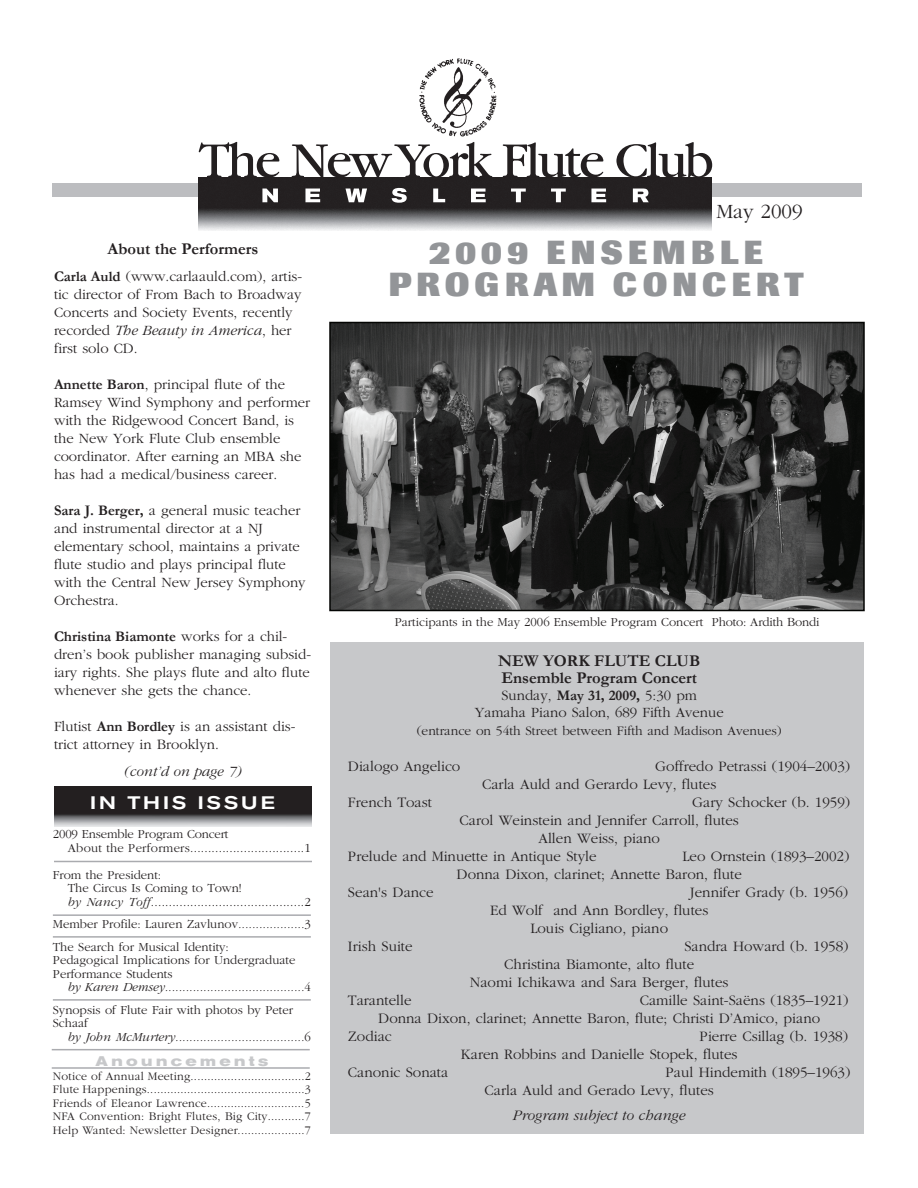
<style>
.page{position:relative;width:918px;height:1188px;background:#fff}
.page>*{position:absolute;margin:0;border:0;box-sizing:border-box;transform-origin:0 0}
.t1{font:800 33px/31.5px "Imago";letter-spacing:.15em;color:#939598;text-align:center}
.t2{font:300 21px "Garamond";color:#231f20}
.t3{font:500 expanded 18px "Akzidenz Grotesk BE";letter-spacing:.15em;color:#fff}
.t4{font:700 16.5px/17.2px "Garamond";color:#231f20}
.t5{font:300 15px/18px "Garamond";color:#231f20}
.t6{font:italic 300 15px "Garamond";color:#231f20}
.t7{font:300 14.7px/18px "Garamond";color:#231f20}
.t8{font:italic 300 14.7px "Garamond";color:#231f20}
.t9{font:700 expanded 13.8px "Akzidenz Grotesk BE";letter-spacing:.25em;color:#c7c8ca}
.t10{font:300 13.5px "Garamond";color:#231f20}
.t11{font:300 12.75px/13.5px "Garamond";color:#231f20}
.t12{font:italic 300 12.75px/22.5px "Garamond";color:#231f20}
.t13{font:300 12px/13.5px "Garamond";letter-spacing:.02em;color:#231f20;text-align:justify}
.s1{font-weight:700}
.s2{font-style:italic}
.s3{font-style:normal}
</style>
<div class="page">
<div style="left:52px;top:183px;width:810px;height:13px;background:#bcbdc0"></div>
<img style="left:198px;top:178px;width:513px;height:53px">
<svg style="left:199px;top:142px;width:80px;height:36px"></svg>
<svg style="left:292px;top:142px;width:200px;height:36px"></svg>
<svg style="left:503px;top:142px;width:100px;height:36px"></svg>
<svg style="left:616px;top:142px;width:96px;height:37px"></svg>
<img style="left:420px;top:59px;width:76px;height:78px">
<svg style="left:262px;top:189px;width:16px;height:13px"></svg>
<svg style="left:305px;top:189px;width:15px;height:13px"></svg>
<svg style="left:346px;top:189px;width:21px;height:13px"></svg>
<svg style="left:392px;top:188px;width:15px;height:15px"></svg>
<svg style="left:433px;top:189px;width:12px;height:13px"></svg>
<svg style="left:471px;top:189px;width:15px;height:13px"></svg>
<svg style="left:511px;top:189px;width:15px;height:13px"></svg>
<svg style="left:551px;top:189px;width:15px;height:13px"></svg>
<svg style="left:591px;top:189px;width:15px;height:13px"></svg>
<svg style="left:633px;top:189px;width:16px;height:13px"></svg>
<img style="left:332px;top:325px;width:530px;height:283px">
<div style="left:329px;top:322px;width:536px;height:289px;border:2px solid #040503"></div>
<div style="left:330px;top:642px;width:534px;height:492px;background:#c7c8ca"></div>
<img style="left:54px;top:786px;width:258px;height:40px">
<hr style="left:54px;top:861px;width:258px;height:1px;background:#aaabaf">
<hr style="left:52px;top:1049px;width:258px;height:1px;background:#aaabaf">
<hr style="left:53px;top:914px;width:258px;height:2px;background:#aaabaf">
<hr style="left:53px;top:999px;width:258px;height:2px;background:#aaabaf">
<hr style="left:52px;top:1067px;width:258px;height:2px;background:#aaabaf">
<hr style="left:53px;top:936px;width:258px;height:2px;background:#aaabaf">
<p class="t4" style="left:108px;top:240px;width:152px">About the Performers</p>
<p class="t7" style="left:54px;top:267px;width:250px"><span class="s1">Carla Auld</span> (www.carlaauld.com), artis&shy;tic director of From Bach to Broadway Concerts and Society Events, recently recorded <span class="s2">The Beauty in America</span>, her first solo CD.</p>
<p class="t7" style="left:54px;top:375px;width:258px"><span class="s1">Annette Baron</span>, principal flute of the Ramsey Wind Symphony and performer with the Ridgewood Concert Band, is the New York Flute Club ensemble coordinator. After earning an MBA she has had a medical/business career.</p>
<p class="t7" style="left:54px;top:501px;width:253px"><span class="s1">Sara J. Berger,</span> a general music teacher and instrumental director at a NJ elementary school, maintains a private flute studio and plays principal flute with the Central New Jersey Symphony Orchestra.</p>
<p class="t7" style="left:54px;top:627px;width:259px"><span class="s1">Christina Biamonte</span> works for a chil&shy;dren’s book publisher managing subsid&shy;iary rights. She plays flute and alto flute whenever she gets the chance.</p>
<p class="t7" style="left:54px;top:717px;width:243px">Flutist <span class="s1">Ann Bordley</span> is an assistant dis&shy;trict attorney in Brooklyn.</p>
<p class="t8" style="left:124px;top:763px;width:119px">(cont’d on page 7)</p>
<p class="t3" style="left:90px;top:793px;width:186px">IN THIS ISSUE</p>
<p class="t11" style="left:68px;top:828px;width:244px;text-indent:-15px">2009 Ensemble Program Concert<br>About the Performers................................1</p>
<p class="t11" style="left:68px;top:868px;width:245px;text-indent:-15px">From the President:<br>The Circus Is Coming to Town!<br><span class="s2">by Nancy Toff</span>...........................................2</p>
<p class="t11" style="left:53px;top:913px;width:259px;line-height:22.5px">Member Profile: Lauren Zavlunov<span class="s2">...................</span>3<br>The Search for Musical Identity:</p>
<p class="t11" style="left:53px;top:954px;width:244px">Pedagogical Implications for Undergraduate<br>Performance Students</p>
<p class="t12" style="left:53px;top:976px;width:259px;text-indent:15px">by Karen Demsey........................................<span class="s3">4<br>Synopsis of Flute Fair with photos by Peter</span></p>
<p class="t12" style="left:68px;top:1017px;width:245px;line-height:13.5px;text-indent:-15px"><span class="s3">Schaaf<br></span>by John McMurtery.....................................<span class="s3">6</span></p>
<p class="t9" style="left:96px;top:1054px;width:174px">Anouncements</p>
<p class="t13" style="left:53px;top:1070px;width:260px">Notice of Annual Meeting..................................2<br>Flute Happenings...............................................3<br>Friends of Eleanor Lawrence.............................5<br>NFA Convention: Bright Flutes, Big City...........7<br>Help Wanted: Newsletter Designer....................7</p>
<h2 class="t2" style="left:716px;top:201px;width:88px">May 2009</h2>
<h1 class="t1" style="left:389px;top:237px;width:416px">2009 ENSEMBLE<br>PROGRAM CONCE RT</h1>
<p class="t11" style="left:395px;top:616px;width:426px">Participants in the May 2006 Ensemble Program Concert Photo: Ardith Bondi</p>
<p class="t4" style="left:498px;top:651px;width:202px">New York Flute Club<br>Ensemble Program Concert</p>
<p class="t7" style="left:475px;top:687px;width:251px;line-height:17.2px;text-align:center">Sunday, <span class="s1">May 31, 2009,</span> 5:30 pm<br>Yamaha Piano Salon, 689 Fifth Avenue</p>
<p class="t10" style="left:417px;top:723px;width:366px">(entrance on 54th Street between Fifth and Madison Avenues)</p>
<p class="t5" style="left:348px;top:757px;width:114px">Dialogo Angelico</p>
<p class="t5" style="left:482px;top:757px;width:370px;text-indent:173px">Goffredo Petrassi (1904–2003)<br>Carla Auld and Gerardo Levy, flutes</p>
<p class="t5" style="left:348px;top:793px;width:85px">French Toast</p>
<p class="t5" style="left:692px;top:793px;width:160px">Gary Schocker (b. 1959)</p>
<p class="t5" style="left:460px;top:811px;width:281px">Carol Weinstein and Jennifer Carroll, flutes</p>
<p class="t5" style="left:538px;top:829px;width:123px">Allen Weiss, piano</p>
<p class="t5" style="left:348px;top:847px;width:250px">Prelude and Minuette in Antique Style</p>
<p class="t5" style="left:457px;top:847px;width:394px;text-indent:226px">Leo Ornstein (1893–2002)<br>Donna Dixon, clarinet; Annette Baron, flute</p>
<p class="t5" style="left:348px;top:883px;width:87px">Sean's Dance</p>
<p class="t5" style="left:690px;top:883px;width:160px">Jennifer Grady (b. 1956)</p>
<p class="t5" style="left:490px;top:901px;width:220px">Ed Wolf and Ann Bordley, flutes</p>
<p class="t5" style="left:530px;top:919px;width:139px">Louis Cigliano, piano</p>
<p class="t5" style="left:348px;top:937px;width:66px">Irish Suite</p>
<p class="t5" style="left:684px;top:937px;width:166px">Sandra Howard (b. 1958)</p>
<p class="t5" style="left:504px;top:955px;width:191px">Christina Biamonte, alto flute</p>
<p class="t5" style="left:470px;top:973px;width:260px">Naomi Ichikawa and Sara Berger, flutes</p>
<p class="t5" style="left:348px;top:991px;width:65px">Tarantelle</p>
<p class="t5" style="left:640px;top:991px;width:210px">Camille Saint-Saëns (1835–1921)</p>
<p class="t5" style="left:378px;top:1009px;width:443px">Donna Dixon, clarinet; Annette Baron, flute; Christi D’Amico, piano</p>
<p class="t5" style="left:348px;top:1027px;width:45px">Zodiac</p>
<p class="t5" style="left:461px;top:1027px;width:389px;text-indent:239px">Pierre Csillag (b. 1938)<br>Karen Robbins and Danielle Stopek, flutes</p>
<p class="t5" style="left:348px;top:1063px;width:102px">Canonic Sonata</p>
<p class="t5" style="left:485px;top:1063px;width:367px;text-indent:181px">Paul Hindemith (1895–1963)<br>Carla Auld and Gerado Levy, flutes</p>
<p class="t6" style="left:513px;top:1108px;width:174px">Program subject to change</p>
</div>
